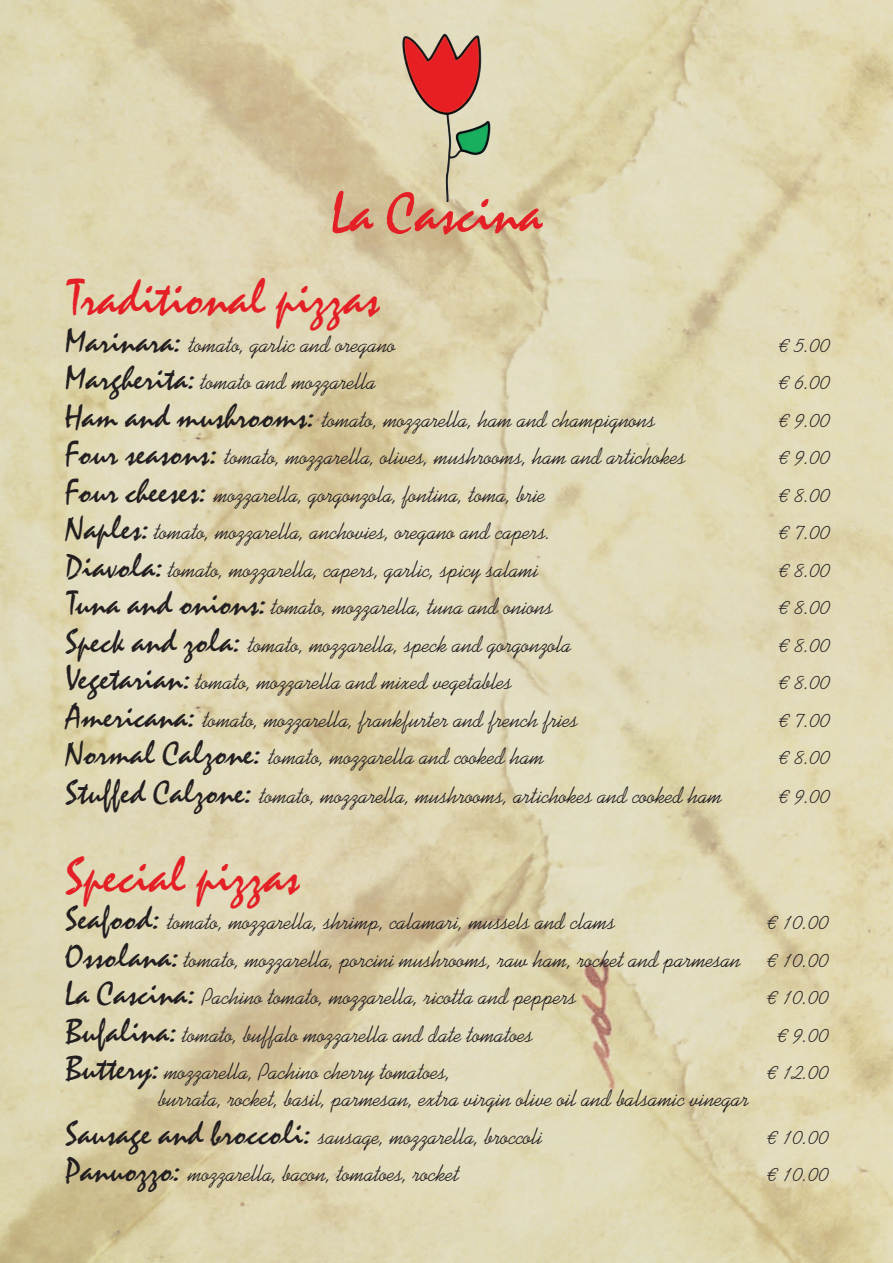
<style>
.page{position:relative;width:893px;height:1263px;background:#fff}
.page>*{position:absolute;margin:0;border:0;box-sizing:border-box;transform-origin:0 0}
.t1{font:57px "Mistral";color:#e41f25}
.t2{font:49.5px "Mistral";color:#e41f25}
.t3{font:23.25px/37.5px "Kaufmann";color:#231f20;text-align:justify}
.s1{font-family:"Mistral";font-size:33px}
</style>
<div class="page">
<img style="left:0;top:0;width:893px;height:1263px">
<img style="left:399px;top:29px;width:95px;height:172px">
<h1 class="t1" style="left:332px;top:180px;width:212px">La Cascina</h1>
<h2 class="t2" style="left:65px;top:269px;width:315px">Traditional pizzas</h2>
<p class="t3" style="left:65px;top:326px;width:332px"><span class="s1">Marinara:</span> tomato, garlic and oregano</p>
<p class="t3" style="left:779px;top:326px;width:53px">€ 5.00</p>
<p class="t3" style="left:65px;top:363px;width:312px"><span class="s1">Margherita:</span> tomato and mozzarella</p>
<p class="t3" style="left:779px;top:363px;width:53px">€ 6.00</p>
<p class="t3" style="left:65px;top:401px;width:592px"><span class="s1">Ham and mushrooms:</span> tomato, mozzarella, ham and champignons</p>
<p class="t3" style="left:779px;top:401px;width:53px">€ 9.00</p>
<p class="t3" style="left:65px;top:438px;width:622px"><span class="s1">Four seasons:</span> tomato, mozzarella, olives, mushrooms, ham and artichokes</p>
<p class="t3" style="left:779px;top:438px;width:53px">€ 9.00</p>
<p class="t3" style="left:65px;top:476px;width:482px"><span class="s1">Four cheeses:</span> mozzarella, gorgonzola, fontina, toma, brie</p>
<p class="t3" style="left:779px;top:476px;width:53px">€ 8.00</p>
<p class="t3" style="left:65px;top:513px;width:487px"><span class="s1">Naples:</span> tomato, mozzarella, anchovies, oregano and capers.</p>
<p class="t3" style="left:779px;top:513px;width:53px">€ 7.00</p>
<p class="t3" style="left:65px;top:551px;width:475px"><span class="s1">Diavola:</span> tomato, mozzarella, capers, garlic, spicy salami</p>
<p class="t3" style="left:779px;top:551px;width:53px">€ 8.00</p>
<p class="t3" style="left:65px;top:588px;width:489px"><span class="s1">Tuna and onions:</span> tomato, mozzarella, tuna and onions</p>
<p class="t3" style="left:779px;top:588px;width:53px">€ 8.00</p>
<p class="t3" style="left:65px;top:626px;width:508px"><span class="s1">Speck and zola:</span> tomato, mozzarella, speck and gorgonzola</p>
<p class="t3" style="left:779px;top:626px;width:53px">€ 8.00</p>
<p class="t3" style="left:65px;top:663px;width:448px"><span class="s1">Vegetarian:</span> tomato, mozzarella and mixed vegetables</p>
<p class="t3" style="left:779px;top:663px;width:53px">€ 8.00</p>
<p class="t3" style="left:65px;top:701px;width:514px"><span class="s1">Americana:</span> tomato, mozzarella, frankfurter and french fries</p>
<p class="t3" style="left:779px;top:701px;width:53px">€ 7.00</p>
<p class="t3" style="left:65px;top:738px;width:480px"><span class="s1">Normal Calzone:</span> tomato, mozzarella and cooked ham</p>
<p class="t3" style="left:779px;top:738px;width:53px">€ 8.00</p>
<p class="t3" style="left:65px;top:777px;width:658px"><span class="s1">Stuffed Calzone:</span> tomato, mozzarella, mushrooms, artichokes and cooked ham</p>
<p class="t3" style="left:779px;top:777px;width:53px">€ 9.00</p>
<h2 class="t2" style="left:65px;top:847px;width:236px">Special pizzas</h2>
<p class="t3" style="left:65px;top:903px;width:551px"><span class="s1">Seafood:</span> tomato, mozzarella, shrimp, calamari, mussels and clams</p>
<p class="t3" style="left:65px;top:903px;width:765px;text-indent:702px">€ 10.00<br><span class="s1">Ossolana:</span> tomato, mozzarella, porcini mushrooms, raw ham, rocket and parmesan € 10.00<br><span class="s1">La Cascina:</span> Pachino tomato, mozzarella, ricotta and peppers</p>
<p class="t3" style="left:767px;top:978px;width:63px">€ 10.00</p>
<p class="t3" style="left:65px;top:1016px;width:469px"><span class="s1">Bufalina:</span> tomato, buffalo mozzarella and date tomatoes</p>
<p class="t3" style="left:777px;top:1016px;width:53px">€ 9.00</p>
<p class="t3" style="left:65px;top:1053px;width:387px"><span class="s1">Buttery:</span> mozzarella, Pachino cherry tomatoes,</p>
<p class="t3" style="left:767px;top:1053px;width:63px">€ 12.00</p>
<p class="t3" style="left:65px;top:1080px;width:685px;text-indent:93px">burrata, rocket, basil, parmesan, extra virgin olive oil and balsamic vinegar<br><span class="s1">Sausage and broccoli:</span> sausage, mozzarella, broccoli</p>
<p class="t3" style="left:767px;top:1118px;width:63px">€ 10.00</p>
<p class="t3" style="left:65px;top:1155px;width:395px"><span class="s1">Panuozzo:</span> mozzarella, bacon, tomatoes, rocket</p>
<p class="t3" style="left:767px;top:1155px;width:63px">€ 10.00</p>
</div>
